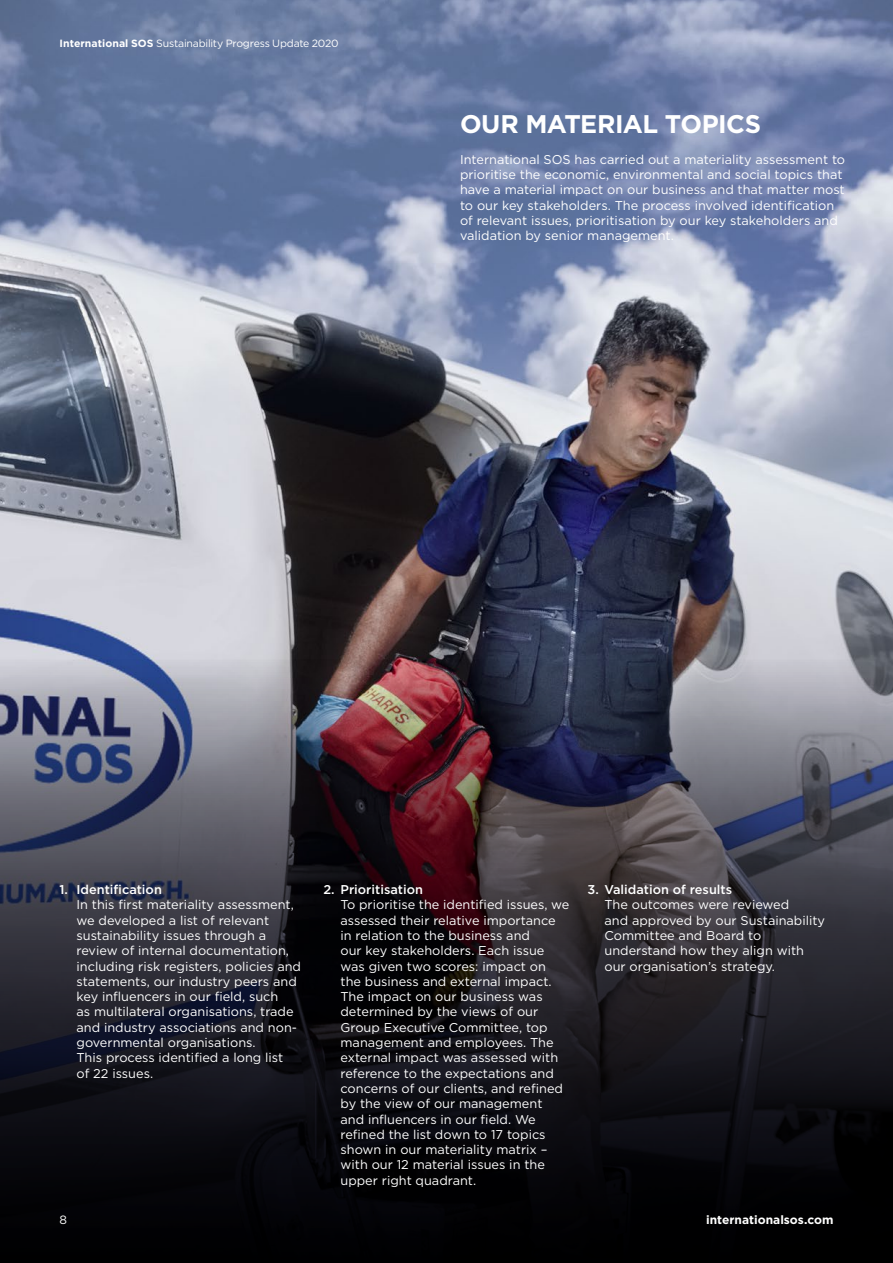
<style>
.page{position:relative;width:893px;height:1263px;background:#fff}
.page>*{position:absolute;margin:0;border:0;box-sizing:border-box;transform-origin:0 0}
.t1{font:700 25.5px "Gotham HTF";letter-spacing:-.02em;color:#fff}
.t2{font:12.75px/15.3px "Gotham HTF";color:#fff}
.t3{font:500 12.75px "Gotham HTF";color:#fff}
.t4{font:700 12px "Gotham HTF";color:#fff}
.t5{font:12px "Gotham HTF";color:#fff}
.t6{font:10.5px "Gotham HTF";letter-spacing:-.02em;color:#fff}
.s1{font-weight:700}
</style>
<div class="page">
<img style="left:0;top:0;width:893px;height:659px">
<svg style="left:0;top:659px;width:893px;height:604px;background:#2f2b34"></svg>
<p class="t6" style="left:60px;top:37px;width:281px"><span class="s1">International SOS</span> Sustainability Progress Update 2020</p>
<h1 class="t1" style="left:460px;top:109px;width:303px">OUR MATERIAL TOPICS</h1>
<p class="t2" style="left:460px;top:151px;width:387px">International SOS has carried out a materiality assessment to prioritise the economic, environmental and social topics that have a material impact on our business and that matter most to our key stakeholders. The process involved identification of relevant issues, prioritisation by our key stakeholders and validation by senior management.</p>
<p class="t3" style="left:60px;top:882px;width:104px">1. Identification</p>
<p class="t2" style="left:77px;top:897px;width:226px">In this first materiality assessment, we developed a list of relevant sustainability issues through a review of internal documentation, including risk registers, policies and statements, our industry peers and key influencers in our field, such<br>as multilateral organisations, trade and industry associations and non&shy;governmental organisations.<br>This process identified a long list<br>of 22 issues.</p>
<p class="t3" style="left:323px;top:882px;width:101px">2. Prioritisation</p>
<p class="t2" style="left:340px;top:897px;width:230px">To prioritise the identified issues, we assessed their relative importance in relation to the business and<br>our key stakeholders. Each issue was given two scores: impact on the business and external impact.<br>The impact on our business was determined by the views of our<br>Group Executive Committee, top management and employees. The external impact was assessed with reference to the expectations and concerns of our clients, and refined by the view of our management<br>and influencers in our field. We refined the list down to 17 topics shown in our materiality matrix – with our 12 material issues in the upper right quadrant.</p>
<p class="t3" style="left:587px;top:882px;width:146px">3. Validation of results</p>
<p class="t2" style="left:604px;top:897px;width:222px">The outcomes were reviewed<br>and approved by our Sustainability<br>Committee and Board to understand how they align with our organisation’s strategy.</p>
<p class="t5" style="left:60px;top:1213px;width:9px">8</p>
<p class="t4" style="left:706px;top:1213px;width:129px">internationalsos.com</p>
</div>
